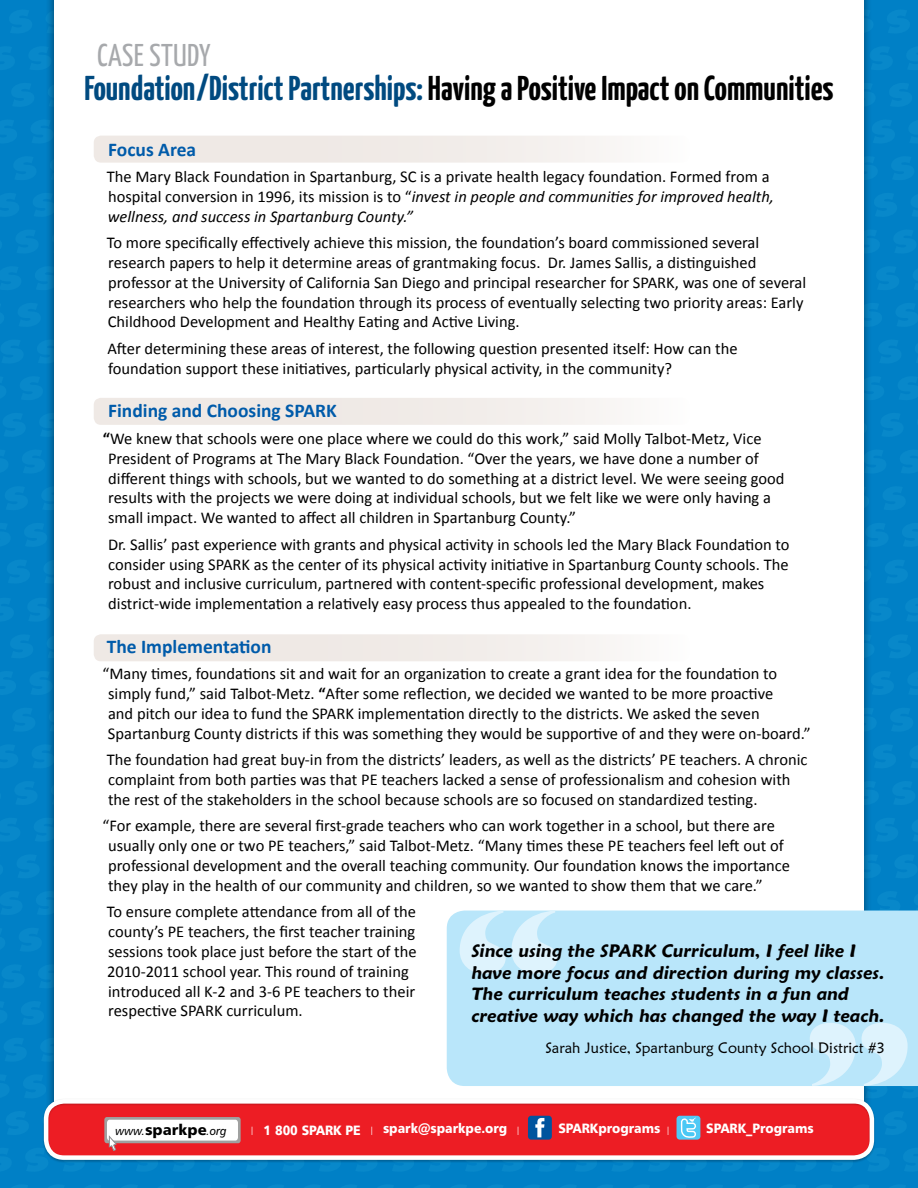
<style>
.page{position:relative;width:918px;height:1188px;background:#0080c6}
.page>*{position:absolute;margin:0;border:0;box-sizing:border-box;transform-origin:0 0}
.t1{font:700 34.5px "Yanone Kaffeesatz";color:#000}
.t2{font:31.5px "Yanone Kaffeesatz";letter-spacing:.01em;color:#a7a9ac}
.t3{font:700 19.5px "Calibri";color:#005baa}
.t4{font:italic 600 18px/21.6px "Maiandra GD";color:#000}
.t5{font:16.5px/19.8px "Calibri";color:#000}
.t6{font:15px "Maiandra GD";color:#000}
.t7{font:13.5px "Humanist 777 BT Black B";color:#fff;scale:.92 1}
.t8{font:12px "Humanist 777 BT Italic B";color:#000;scale:.92 1}
.s1{color:#004a80}
.s2{font-style:italic}
.s3{font-weight:700}
.s4{font-family:"Humanist 777 BT Black B";font-size:15px}
.s5{font-family:"Humanist 777 BT Italic B";font-size:8.25px}
</style>
<div class="page">
<svg style="left:876px;top:910px;width:25px;height:1px"></svg>
<div style="left:54px;top:0;width:810px;height:1134px;background:#fff"></div>
<div style="left:447px;top:911px;width:471px;height:175px;background:#b9e6fa"></div>
<svg style="left:460px;top:911px;width:98px;height:63px;background:#ceedfb"></svg>
<svg style="left:810px;top:1001px;width:108px;height:97px;background:#bee5f8"></svg>
<div style="left:94px;top:136px;width:595px;height:27px;background:#efe9e5;border-radius:7px"></div>
<div style="left:94px;top:398px;width:595px;height:27px;background:#efe9e5;border-radius:7px"></div>
<div style="left:94px;top:634px;width:595px;height:27px;background:#efe9e5;border-radius:7px"></div>
<div style="left:42px;top:1098px;width:834px;height:65px;background:#000;opacity:.25"></div>
<div style="left:44px;top:1099px;width:830px;height:61px;border:4px solid #fff;border-radius:18px"></div>
<h2 class="t2" style="left:97px;top:35px;width:115px">CASE STUDY</h2>
<h1 class="t1" style="left:84px;top:67px;width:751px"><span class="s1">Foundation/District Partnerships:</span> Having a Positive Impact on Communities</h1>
<p class="t3" style="left:108px;top:137px;width:89px">Focus Area</p>
<p class="t5" style="left:107px;top:166px;width:669px">The Mary Black Foundation in Spartanburg, SC is a private health legacy foundation. Formed from a hospital conversion in 1996, its mission is to “<span class="s2">invest in people and communities for improved health, wellness, and success in Spartanburg County.”</span></p>
<p class="t5" style="left:107px;top:232px;width:701px">To more specifically effectively achieve this mission, the foundation’s board commissioned several research papers to help it determine areas of grantmaking focus. Dr. James Sallis, a distinguished professor at the University of California San Diego and principal researcher for SPARK, was one of several researchers who help the foundation through its process of eventually selecting two priority areas: Early Childhood Development and Healthy Eating and Active Living.</p>
<p class="t5" style="left:107px;top:338px;width:632px">After determining these areas of interest, the following question presented itself: How can the foundation support these initiatives, particularly physical activity, in the community?</p>
<p class="t3" style="left:108px;top:399px;width:230px">Finding and Choosing SPARK</p>
<p class="t5" style="left:108px;top:428px;width:678px;text-indent:-5px"><span class="s3">“</span>We knew that schools were one place where we could do this work,” said Molly Talbot-Metz, Vice President of Programs at The Mary Black Foundation. “Over the years, we have done a number of different things with schools, but we wanted to do something at a district level. We were seeing good results with the projects we were doing at individual schools, but we felt like we were only having a small impact. We wanted to affect all children in Spartanburg County.”</p>
<p class="t5" style="left:108px;top:534px;width:683px">Dr. Sallis’ past experience with grants and physical activity in schools led the Mary Black Foundation to consider using SPARK as the center of its physical activity initiative in Spartanburg County schools. The robust and inclusive curriculum, partnered with content-specific professional development, makes district-wide implementation a relatively easy process thus appealed to the foundation.</p>
<p class="t3" style="left:107px;top:634px;width:166px">The Implementation</p>
<p class="t5" style="left:108px;top:663px;width:704px;text-indent:-5px">“Many times, foundations sit and wait for an organization to create a grant idea for the foundation to simply fund,” said Talbot-Metz. <span class="s3">“</span>After some reflection, we decided we wanted to be more proactive<br>and pitch our idea to fund the SPARK implementation directly to the districts. We asked the seven Spartanburg County districts if this was something they would be supportive of and they were on-board.”</p>
<p class="t5" style="left:107px;top:749px;width:702px">The foundation had great buy-in from the districts’ leaders, as well as the districts’ PE teachers. A chronic complaint from both parties was that PE teachers lacked a sense of professionalism and cohesion with the rest of the stakeholders in the school because schools are so focused on standardized testing.</p>
<p class="t5" style="left:108px;top:815px;width:684px;text-indent:-5px">“For example, there are several first-grade teachers who can work together in a school, but there are usually only one or two PE teachers,” said Talbot-Metz. “Many times these PE teachers feel left out of professional development and the overall teaching community. Our foundation knows the importance they play in the health of our community and children, so we wanted to show them that we care.”</p>
<p class="t5" style="left:107px;top:901px;width:311px">To ensure complete attendance from all of the county’s PE teachers, the first teacher training sessions took place just before the start of the 2010-2011 school year. This round of training introduced all K-2 and 3-6 PE teachers to their respective SPARK curriculum.</p>
<p class="t4" style="left:472px;top:940px;width:415px">Since using the SPARK Curriculum, I feel like I have more focus and direction during my classes.<br>The curriculum teaches students in a fun and creative way which has changed the way I teach.</p>
<p class="t6" style="left:546px;top:1039px;width:341px">Sarah Justice, Spartanburg County School District #3</p>
<p class="t8" style="left:116px;top:1123px;width:122px">www.<span class="s4">sparkpe</span>.org</p>
<p class="t7" style="left:250px;top:1120px;width:295px"><span class="s5">|</span> 1 800 SPARK PE <span class="s5">|</span> spark@sparkpe.org <span class="s5">|</span></p>
<p class="t7" style="left:558px;top:1120px;width:123px">SPARKprograms <span class="s5">|</span></p>
<p class="t7" style="left:706px;top:1120px;width:118px">SPARK_Programs</p>
</div>
